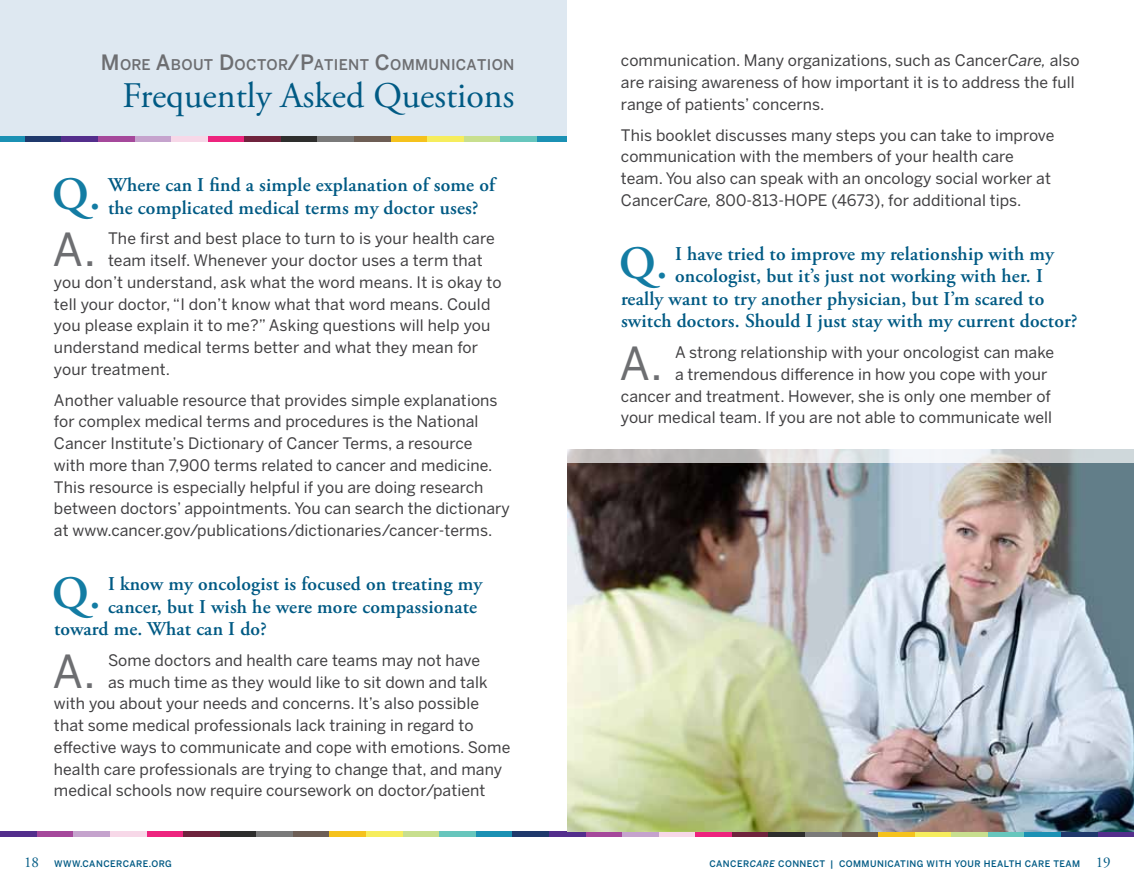
<style>
.page{position:relative;width:1134px;height:891px;background:#fff}
.page>*{position:absolute;margin:0;border:0;box-sizing:border-box;transform-origin:0 0}
.t1{font:600 46.2px "Adobe Garamond Pro";color:#137ca3}
.t2{font:45.15px "Benton Sans";color:#6d6e71}
.t3{font:36px "Adobe Garamond Pro";color:#005a84}
.t4{font:600 19.5px/22.5px "Adobe Garamond Pro";letter-spacing:.01em;color:#005a84}
.t5{font:15.75px/21.8px "Benton Sans";letter-spacing:.005em;color:#414042}
.t6{font:500 14.7px "Benton Sans";letter-spacing:.02em;color:#6d6e71}
.t7{font:500 9px "Benton Sans";letter-spacing:.05em;color:#005a84}
.s1{font-size:21px}
.s2{font-style:italic}
.s3{font-family:"Adobe Garamond Pro";font-weight:400;font-size:15px}
</style>
<div class="page">
<div style="left:549px;top:832px;width:18px;height:5px;background:#532e8c"></div>
<div style="left:512px;top:832px;width:37px;height:5px;background:#1f396c"></div>
<div style="left:476px;top:832px;width:36px;height:5px;background:#1b91b4"></div>
<div style="left:439px;top:832px;width:37px;height:5px;background:#67c6bd"></div>
<div style="left:402px;top:832px;width:37px;height:5px;background:#c8df8e"></div>
<div style="left:366px;top:832px;width:36px;height:5px;background:#f6ed5d"></div>
<div style="left:329px;top:832px;width:37px;height:5px;background:#f5c21d"></div>
<div style="left:293px;top:832px;width:36px;height:5px;background:#6d5e55"></div>
<div style="left:256px;top:832px;width:37px;height:5px;background:#7a7a7a"></div>
<div style="left:219px;top:832px;width:37px;height:5px;background:#2e2e2d"></div>
<div style="left:183px;top:832px;width:36px;height:5px;background:#6f233d"></div>
<div style="left:146px;top:832px;width:37px;height:5px;background:#ed247e"></div>
<div style="left:110px;top:832px;width:36px;height:5px;background:#f7d8e8"></div>
<div style="left:73px;top:832px;width:37px;height:5px;background:#c5a3cd"></div>
<div style="left:37px;top:832px;width:36px;height:5px;background:#a5489b"></div>
<div style="left:0;top:832px;width:37px;height:5px;background:#532e8c"></div>
<div style="left:1097px;top:832px;width:37px;height:5px;background:#532e8c"></div>
<div style="left:1061px;top:832px;width:36px;height:5px;background:#1f396c"></div>
<div style="left:1024px;top:832px;width:37px;height:5px;background:#1b91b4"></div>
<div style="left:988px;top:832px;width:36px;height:5px;background:#67c6bd"></div>
<div style="left:951px;top:832px;width:37px;height:5px;background:#c8df8e"></div>
<div style="left:915px;top:832px;width:36px;height:5px;background:#f6ed5d"></div>
<div style="left:878px;top:832px;width:37px;height:5px;background:#f5c21d"></div>
<div style="left:841px;top:832px;width:37px;height:5px;background:#6d5e55"></div>
<div style="left:805px;top:832px;width:36px;height:5px;background:#7a7a7a"></div>
<div style="left:768px;top:832px;width:37px;height:5px;background:#2e2e2d"></div>
<div style="left:732px;top:832px;width:36px;height:5px;background:#6f233d"></div>
<div style="left:695px;top:832px;width:37px;height:5px;background:#ed247e"></div>
<div style="left:658px;top:832px;width:37px;height:5px;background:#f7d8e8"></div>
<div style="left:622px;top:832px;width:36px;height:5px;background:#c5a3cd"></div>
<div style="left:585px;top:832px;width:37px;height:5px;background:#a5489b"></div>
<div style="left:567px;top:832px;width:18px;height:5px;background:#532e8c"></div>
<div style="left:0;top:0;width:567px;height:141px;background:#dee8f1"></div>
<div style="left:537px;top:136px;width:30px;height:6px;background:#1b91b4"></div>
<div style="left:500px;top:136px;width:37px;height:6px;background:#67c6bd"></div>
<div style="left:464px;top:136px;width:36px;height:6px;background:#c8df8e"></div>
<div style="left:427px;top:136px;width:37px;height:6px;background:#f6ed5d"></div>
<div style="left:390px;top:136px;width:37px;height:6px;background:#f5c21d"></div>
<div style="left:354px;top:136px;width:36px;height:6px;background:#6d5e55"></div>
<div style="left:317px;top:136px;width:37px;height:6px;background:#7a7a7a"></div>
<div style="left:281px;top:136px;width:36px;height:6px;background:#2e2e2d"></div>
<div style="left:244px;top:136px;width:37px;height:6px;background:#6f233d"></div>
<div style="left:207px;top:136px;width:37px;height:6px;background:#ed247e"></div>
<div style="left:171px;top:136px;width:36px;height:6px;background:#f7d8e8"></div>
<div style="left:134px;top:136px;width:37px;height:6px;background:#c5a3cd"></div>
<div style="left:98px;top:136px;width:36px;height:6px;background:#a5489b"></div>
<div style="left:61px;top:136px;width:37px;height:6px;background:#532e8c"></div>
<div style="left:25px;top:136px;width:36px;height:6px;background:#1f396c"></div>
<div style="left:0;top:136px;width:25px;height:6px;background:#1b91b4"></div>
<img style="left:567px;top:463px;width:567px;height:369px">
<svg style="left:567px;top:449px;width:567px;height:14px"></svg>
<p class="t6" style="left:101px;top:56px;width:415px"><span class="s1">M</span>ORE <span class="s1">A</span>BOUT <span class="s1">D</span>OCTOR<span class="s1">/P</span>ATIENT <span class="s1">C</span>OMM UNICATION</p>
<h3 class="t3" style="left:122px;top:74px;width:394px">Frequently Asked Questions</h3>
<h1 class="t1" style="left:52px;top:168px;width:50px">Q.</h1>
<p class="t4" style="left:108px;top:174px;width:389px">Where can I find a simple explanation of some of the complicated medical terms my doctor uses?</p>
<h2 class="t2" style="left:53px;top:223px;width:45px">A.</h2>
<p class="t5" style="left:108px;top:228px;width:388px">The first and best place to turn to is your health care</p>
<p class="t5" style="left:108px;top:249px;width:376px">team itself. Whenever your doctor uses a term that</p>
<p class="t5" style="left:54px;top:271px;width:449px">you don’t understand, ask what the word means. It is okay to</p>
<p class="t5" style="left:54px;top:293px;width:438px">tell your doctor, “I don’t know what that word means. Could</p>
<p class="t5" style="left:54px;top:315px;width:438px">you please explain it to me?” Asking questions will help you</p>
<p class="t5" style="left:54px;top:336px;width:426px">understand medical terms better and what they mean for</p>
<p class="t5" style="left:54px;top:358px;width:118px">your treatment.</p>
<p class="t5" style="left:54px;top:389px;width:458px">Another valuable resource that provides simple explanations for complex medical terms and procedures is the National Cancer Institute’s Dictionary of Cancer Terms, a resource<br>with more than 7,900 terms related to cancer and medicine.<br>This resource is especially helpful if you are doing research between doctors’ appointments. You can search the dictionary at www.cancer.gov/publications/dictionaries/cancer-terms.</p>
<h1 class="t1" style="left:52px;top:567px;width:50px">Q.</h1>
<p class="t4" style="left:108px;top:573px;width:376px">I know my oncologist is focused on treating my</p>
<p class="t4" style="left:108px;top:595px;width:371px">cancer, but I wish he were more compassionate</p>
<p class="t4" style="left:54px;top:618px;width:214px">toward me. What can I do?</p>
<h2 class="t2" style="left:53px;top:644px;width:45px">A.</h2>
<p class="t5" style="left:108px;top:649px;width:374px">Some doctors and health care teams may not have</p>
<p class="t5" style="left:108px;top:671px;width:381px">as much time as they would like to sit down and talk</p>
<p class="t5" style="left:54px;top:693px;width:427px">with you about your needs and concerns. It’s also possible</p>
<p class="t5" style="left:54px;top:714px;width:421px">that some medical professionals lack training in regard to</p>
<p class="t5" style="left:54px;top:736px;width:458px">effective ways to communicate and cope with emotions. Some</p>
<p class="t5" style="left:54px;top:758px;width:450px">health care professionals are trying to change that, and many</p>
<p class="t5" style="left:54px;top:780px;width:433px">medical schools now require coursework on doctor/patient</p>
<p class="t5" style="left:621px;top:50px;width:460px">communication. Many organizations, such as Cancer<span class="s2">Care,</span> also are raising awareness of how important it is to address the full range of patients’ concerns.</p>
<p class="t5" style="left:621px;top:124px;width:435px">This booklet discusses many steps you can take to improve communication with the members of your health care team. You also can speak with an oncology social worker at Cancer<span class="s2">Care,</span> 800-813-HOPE (4673), for additional tips.</p>
<h1 class="t1" style="left:619px;top:236px;width:50px">Q.</h1>
<p class="t4" style="left:675px;top:243px;width:380px">I have tried to improve my relationship with my</p>
<p class="t4" style="left:675px;top:265px;width:369px">oncologist, but it’s just not working with her. I</p>
<p class="t4" style="left:621px;top:288px;width:425px">really want to try another physician, but I’m scared to</p>
<p class="t4" style="left:621px;top:310px;width:458px">switch doctors. Should I just stay with my current doctor?</p>
<h2 class="t2" style="left:620px;top:337px;width:45px">A.</h2>
<p class="t5" style="left:675px;top:341px;width:381px">A strong relationship with your oncologist can make</p>
<p class="t5" style="left:675px;top:363px;width:374px">a tremendous difference in how you cope with your</p>
<p class="t5" style="left:621px;top:385px;width:431px">cancer and treatment. However, she is only one member of</p>
<p class="t5" style="left:621px;top:407px;width:433px">your medical team. If you are not able to communicate well</p>
<p class="t7" style="left:24px;top:858px;width:40px"><span class="s3">18</span> WWW</p>
<p class="t7" style="left:80px;top:858px;width:11px">.CANCERCARE</p>
<p class="t7" style="left:149px;top:858px;width:25px">.ORG</p>
<p class="t7" style="left:710px;top:858px;width:403px">CANCER<span class="s2">CARE</span> CONNECT | COMMUNICATING WITH YOUR HEALTH CARE TEAM <span class="s3">19</span></p>
</div>
